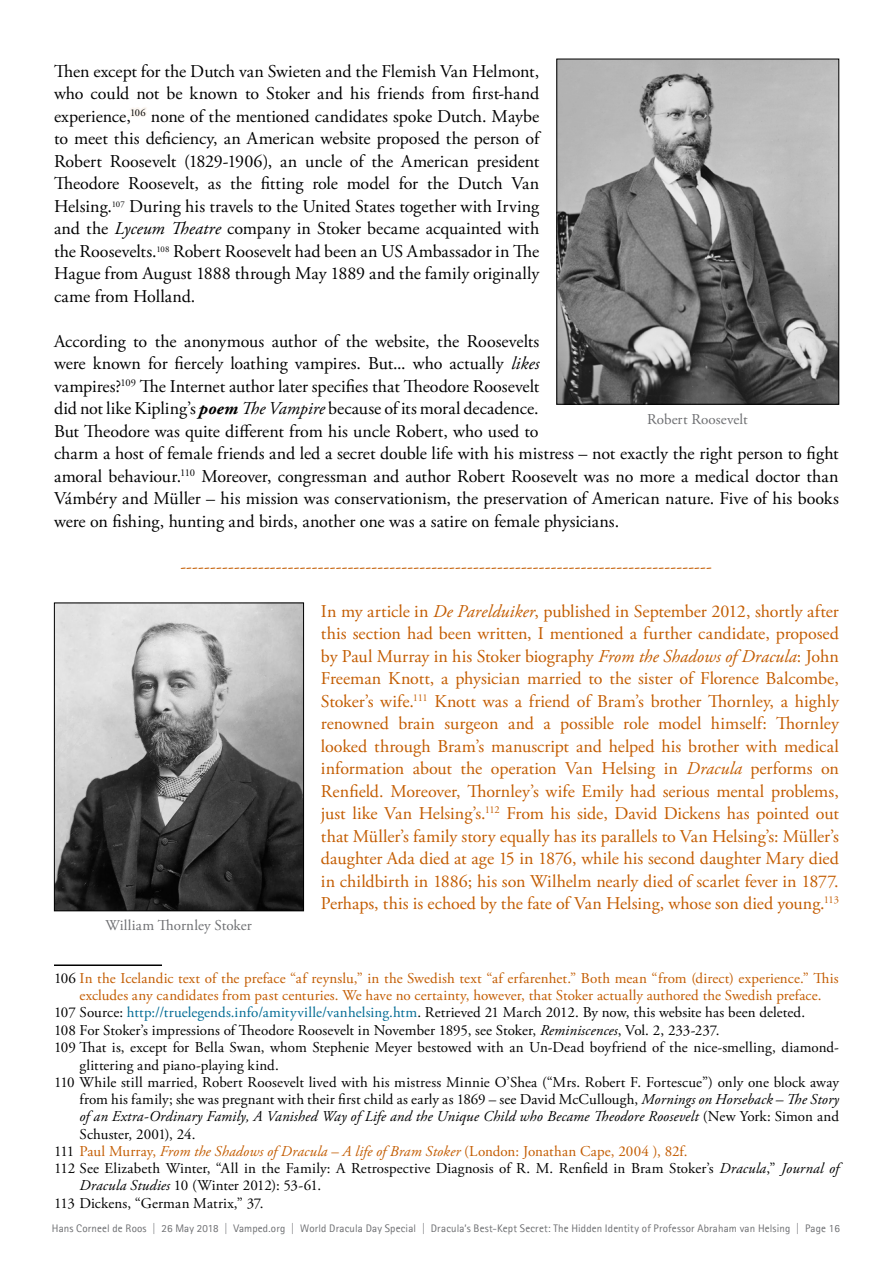
<style>
.page{position:relative;width:893px;height:1263px;background:#fff}
.page>*{position:absolute;margin:0;border:0;box-sizing:border-box;transform-origin:0 0}
.Text_body__Garamond{font:18px/22.5px "Adobe Garamond Pro";color:#000;text-align:justify}
.Text_body__Garamond-2{font:18px/22.5px "Adobe Garamond Pro";color:#c35c01;text-align:justify}
.Footnotetext_10-99{font:15px/17.2px "Adobe Garamond Pro";letter-spacing:.005em;color:#000}
.Footnotetext_10-99-2{font:15px/17.2px "Adobe Garamond Pro";letter-spacing:.01em;color:#c35c01;text-align:center}
.Caption_for_Images{font:15px "Adobe Garamond Pro";letter-spacing:.005em;color:#6d6e71}
.t1{font:10.95px "Agfa Rotis Sans Serif";letter-spacing:.015em;color:#6d6e71}
.s1{font-style:italic}
.s2{font-weight:700;font-style:italic}
.s3{color:#000}
.s4{color:#006b94}
</style>
<div class="page">
<svg style="left:130px;top:107px;width:17px;height:10px"></svg>
<hr style="left:54px;top:964px;width:108px;height:2px;background:#000">
<img style="left:558px;top:61px;width:279px;height:342px">
<div style="left:556px;top:59px;width:283px;height:346px;border:1px solid #000"></div>
<img style="left:56px;top:605px;width:246px;height:304px">
<div style="left:54px;top:603px;width:250px;height:308px;border:1px solid #000"></div>
<p class="Text_body__Garamond" style="left:54px;top:60px;width:487px">Then except for the Dutch van Swieten and the Flemish Van Helmont, who could not be known to Stoker and his friends from first-hand experience,<sup>106</sup> none of the mentioned candidates spoke Dutch. Maybe to meet this deficiency, an American website proposed the person of Robert Roosevelt (1829-1906), an uncle of the American president Theodore Roosevelt, as the fitting role model for the Dutch Van Helsing.<sup>107</sup> During his travels to the United States together with Irving and the <span class="s1">Lyceum Theatre</span> company in Stoker became acquainted with the Roosevelts.<sup>108</sup> Robert Roosevelt had been an US Ambassador in The Hague from August 1888 through May 1889 and the family originally came from Holland.</p>
<p class="Text_body__Garamond" style="left:54px;top:330px;width:786px;text-align:left">According to the anonymous author of the website, the Roosevelts<br>were known for fiercely loathing vampires. But... who actually <span class="s1">likes<br></span>vampires?<sup>109</sup> The Internet author later specifies that Theodore Roosevelt<br>did not like Kipling’s <span class="s2">poem</span> <span class="s1">The Vampire</span> because of its moral decadence.<br>But Theodore was quite different from his uncle Robert, who used to<br>charm a host of female friends and led a secret double life with his mistress – not exactly the right person to fight amoral behaviour.<sup>110</sup> Moreover, congressman and author Robert Roosevelt was no more a medical doctor than Vámbéry and Müller – his mission was conservationism, the preservation of American nature. Five of his books were on fishing, hunting and birds, another one was a satire on female physicians.</p>
<p class="Text_body__Garamond-2" style="left:180px;top:555px;width:533px">-----------------------------------------------------------------------------------------</p>
<p class="Text_body__Garamond-2" style="left:321px;top:600px;width:519px">In my article in <span class="s1">De Parelduiker</span>, published in September 2012, shortly after this section had been written, I mentioned a further candidate, proposed by Paul Murray in his Stoker biography <span class="s1">From the Shadows of Dracula</span>: John Freeman Knott, a physician married to the sister of Florence Balcombe, Stoker’s wife.<sup>111</sup> Knott was a friend of Bram’s brother Thornley, a highly renowned brain surgeon and a possible role model himself: Thornley looked through Bram’s manuscript and helped his brother with medical information about the operation Van Helsing in <span class="s1">Dracula</span> performs on Renfield. Moreover, Thornley’s wife Emily had serious mental problems, just like Van Helsing’s.<sup>112</sup> From his side, David Dickens has pointed out that Müller’s family story equally has its parallels to Van Helsing’s: Müller’s daughter Ada died at age 15 in 1876, while his second daughter Mary died in childbirth in 1886; his son Wilhelm nearly died of scarlet fever in 1877.<br>Perhaps, this is echoed by the fate of Van Helsing, whose son died young.<sup>113</sup></p>
<p class="Caption_for_Images" style="left:647px;top:410px;width:102px">Robert Roosevelt</p>
<p class="Caption_for_Images" style="left:105px;top:917px;width:148px">William Thornley Stoker</p>
<p class="Footnotetext_10-99-2" style="left:54px;top:970px;width:786px"><span class="s3">106</span> In the Icelandic text of the preface “af reynslu,” in the Swedish text “af erfarenhet.” Both mean “from (direct) experience.” This excludes any candidates from past centuries. We have no certainty, however, that Stoker actually authored the Swedish preface.</p>
<p class="Footnotetext_10-99" style="left:54px;top:1004px;width:753px">107 Source: <span class="s4">http://truelegends.info/amityville/vanhelsing.htm</span>. Retrieved 21 March 2012. By now, this website has been deleted.</p>
<p class="Footnotetext_10-99" style="left:54px;top:1022px;width:667px">108 For Stoker’s impressions of Theodore Roosevelt in November 1895, see Stoker, <span class="s1">Reminiscences</span>, Vol. 2, 233-237.</p>
<p class="Footnotetext_10-99" style="left:80px;top:1039px;width:761px;text-indent:-26px">109 That is, except for Bella Swan, whom Stephenie Meyer bestowed with an Un-Dead boyfriend of the nice-smelling, diamond&shy;glittering and piano-playing kind.</p>
<p class="Footnotetext_10-99" style="left:80px;top:1074px;width:761px;text-align:justify;text-indent:-26px">110 While still married, Robert Roosevelt lived with his mistress Minnie O’Shea (“Mrs. Robert F. Fortescue”) only one block away from his family; she was pregnant with their first child as early as 1869 – see David McCullough, <span class="s1">Mornings on Horseback – The Story of an Extra-Ordinary Family, A Vanished Way of Life and the Unique Child who Became Theodore Roosevelt</span> (New York: Simon and Schuster, 2001), 24.</p>
<p class="Footnotetext_10-99-2" style="left:54px;top:1143px;width:635px"><span class="s3">111</span> Paul Murray, <span class="s1">From the Shadows of Dracula</span> – <span class="s1">A life of Bram Stoker</span> (London: Jonathan Cape, 2004 ), 82f.</p>
<p class="Footnotetext_10-99" style="left:80px;top:1160px;width:761px;text-indent:-26px">112 See Elizabeth Winter, “All in the Family: A Retrospective Diagnosis of R. M. Renfield in Bram Stoker’s <span class="s1">Dracula</span>,” <span class="s1">Journal of<br>Dracula Studies</span> 10 (Winter 2012): 53-61.</p>
<p class="Footnotetext_10-99" style="left:54px;top:1195px;width:211px">113 Dickens, “German Matrix,” 37.</p>
<p class="t1" style="left:52px;top:1221px;width:789px">Hans Corneel de Roos | 26 May 2018 | Vamped.org | World Dracula Day Special | Dracula’s Best-Kept Secret: The Hidden Identity of Professor Abraham van Helsing | Page 16</p>
</div>
